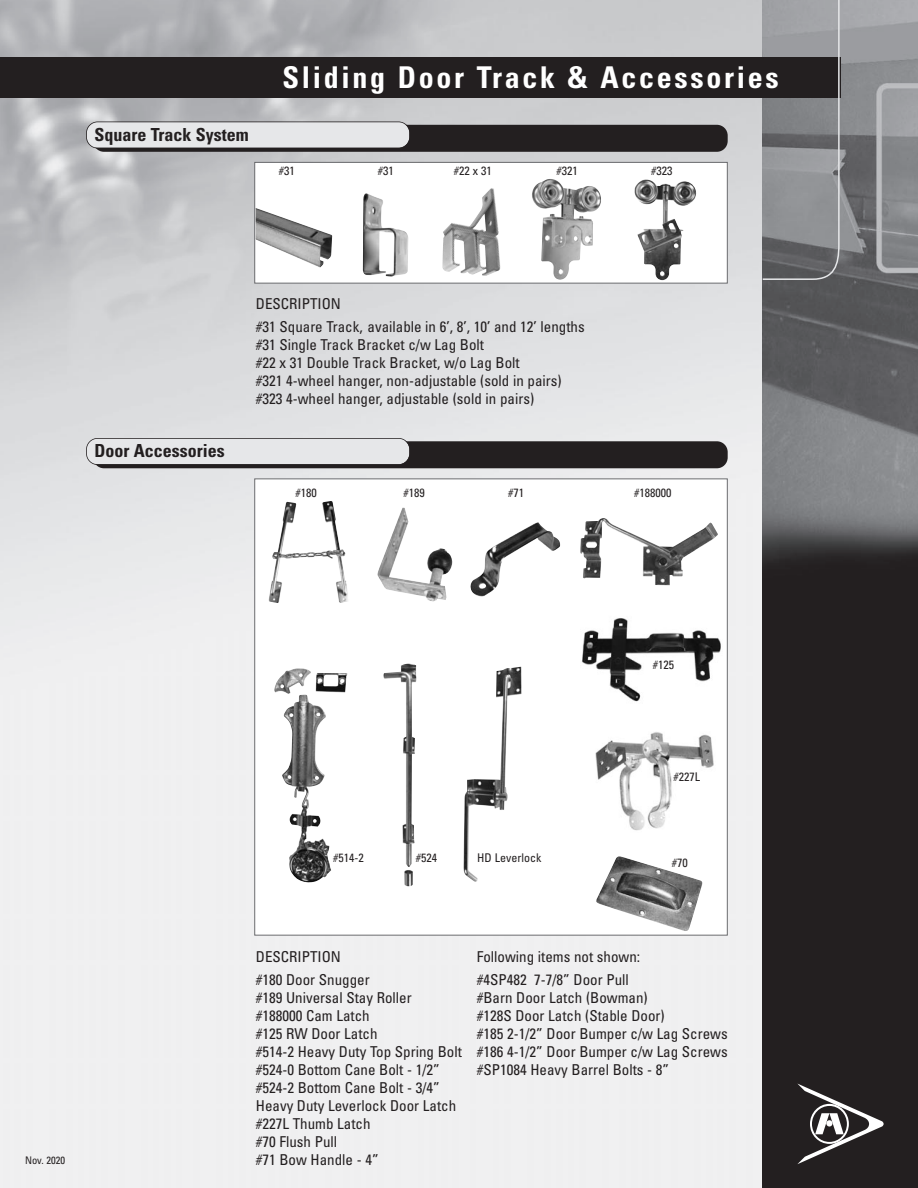
<style>
.page{position:relative;width:918px;height:1188px;background:#fff}
.page>*{position:absolute;margin:0;border:0;box-sizing:border-box;transform-origin:0 0}
.t1{font:700 condensed 30px "Univers";letter-spacing:.09em;color:#fff}
.t2{font:700 condensed 18px "Univers";color:#231f20}
.t3{font:condensed 15px "Univers";color:#231f20}
.t4{font:condensed 12px "Univers";color:#231f20}
.t5{font:condensed 10.5px "Univers";color:#231f20}
</style>
<div class="page">
<img style="left:0;top:0;width:763px;height:1188px">
<img style="left:763px;top:0;width:155px;height:1188px">
<div style="left:0;top:57px;width:840px;height:41px;background:#231f20"></div>
<svg style="left:761px;top:0;width:79px;height:281px;background:#7c7c7f"></svg>
<svg style="left:797px;top:1084px;width:87px;height:80px;background:#4b4849"></svg>
<svg style="left:826px;top:1120px;width:7px;height:7px"></svg>
<div style="left:255px;top:163px;width:472px;height:120px;background:#fff"></div>
<div style="left:254px;top:162px;width:474px;height:122px;border:1px solid #6c6d70"></div>
<div style="left:255px;top:479px;width:472px;height:456px;background:#fff"></div>
<div style="left:93px;top:125px;width:635px;height:27px;background:#231f20;border-radius:11px"></div>
<div style="left:93px;top:441px;width:635px;height:27px;background:#231f20;border-radius:11px"></div>
<div style="left:87px;top:122px;width:322px;height:26px;background:#e6e7e9;border-radius:11px"></div>
<div style="left:86px;top:122px;width:324px;height:26px;border:2px solid #231f20;border-radius:12px"></div>
<div style="left:87px;top:439px;width:322px;height:25px;background:#e6e7e9;border-radius:11px"></div>
<div style="left:86px;top:438px;width:324px;height:27px;border:2px solid #231f20;border-radius:12px"></div>
<img style="left:363px;top:193px;width:45px;height:84px">
<img style="left:580px;top:518px;width:138px;height:67px">
<img style="left:256px;top:208px;width:77px;height:60px">
<img style="left:470px;top:522px;width:90px;height:75px">
<img style="left:274px;top:668px;width:74px;height:215px">
<img style="left:634px;top:179px;width:63px;height:101px">
<img style="left:268px;top:501px;width:80px;height:102px">
<img style="left:383px;top:664px;width:33px;height:222px">
<img style="left:532px;top:179px;width:69px;height:101px">
<img style="left:442px;top:188px;width:59px;height:88px">
<img style="left:464px;top:667px;width:58px;height:215px">
<img style="left:377px;top:508px;width:75px;height:93px">
<img style="left:582px;top:618px;width:139px;height:84px">
<img style="left:595px;top:732px;width:119px;height:99px">
<img style="left:596px;top:856px;width:107px;height:75px">
<p class="t2" style="left:94px;top:128px;width:156px">Square Track System</p>
<p class="t1" style="left:282px;top:67px;width:498px">Sliding Door Track &amp; Accessories</p>
<p class="t4" style="left:279px;top:166px;width:17px">#31</p>
<p class="t4" style="left:378px;top:166px;width:17px">#31</p>
<p class="t4" style="left:454px;top:166px;width:39px">#22 x 31</p>
<p class="t4" style="left:557px;top:166px;width:23px">#321</p>
<p class="t4" style="left:651px;top:166px;width:23px">#323</p>
<p class="t2" style="left:94px;top:444px;width:132px">Door Accessories</p>
<p class="t3" style="left:256px;top:298px;width:87px">DESCRIPTION</p>
<p class="t3" style="left:256px;top:321px;width:330px">#31 Square Track, available in 6’, 8’, 10’ and 12’ lengths</p>
<p class="t3" style="left:256px;top:339px;width:230px">#31 Single Track Bracket c/w Lag Bolt</p>
<p class="t3" style="left:256px;top:357px;width:265px">#22 x 31 Double Track Bracket, w/o Lag Bolt</p>
<p class="t3" style="left:256px;top:375px;width:307px">#321 4-wheel hanger, non-adjustable (sold in pairs)</p>
<p class="t3" style="left:256px;top:393px;width:280px">#323 4-wheel hanger, adjustable (sold in pairs)</p>
<p class="t4" style="left:296px;top:488px;width:23px">#180</p>
<p class="t4" style="left:404px;top:488px;width:23px">#189</p>
<p class="t4" style="left:508px;top:488px;width:17px">#71</p>
<p class="t4" style="left:634px;top:488px;width:39px">#188000</p>
<p class="t5" style="left:25px;top:1157px;width:42px">Nov. 2020</p>
<p class="t4" style="left:653px;top:660px;width:23px">#125</p>
<p class="t4" style="left:333px;top:853px;width:32px">#514-2</p>
<p class="t4" style="left:416px;top:853px;width:23px">#524</p>
<p class="t4" style="left:477px;top:853px;width:66px">HD Leverlock</p>
<p class="t4" style="left:673px;top:773px;width:28px">#227L</p>
<p class="t4" style="left:672px;top:858px;width:17px">#70</p>
<p class="t3" style="left:256px;top:951px;width:87px">DESCRIPTION</p>
<p class="t3" style="left:256px;top:974px;width:115px">#180 Door Snugger</p>
<p class="t3" style="left:256px;top:992px;width:157px">#189 Universal Stay Roller</p>
<p class="t3" style="left:256px;top:1010px;width:115px">#188000 Cam Latch</p>
<p class="t3" style="left:256px;top:1028px;width:123px">#125 RW Door Latch</p>
<p class="t3" style="left:256px;top:1046px;width:208px">#514-2 Heavy Duty Top Spring Bolt</p>
<p class="t3" style="left:256px;top:1064px;width:186px">#524-0 Bottom Cane Bolt - 1/2”</p>
<p class="t3" style="left:256px;top:1082px;width:186px">#524-2 Bottom Cane Bolt - 3/4”</p>
<p class="t3" style="left:256px;top:1100px;width:202px">Heavy Duty Leverlock Door Latch</p>
<p class="t3" style="left:256px;top:1118px;width:116px">#227L Thumb Latch</p>
<p class="t3" style="left:256px;top:1136px;width:83px">#70 Flush Pull</p>
<p class="t3" style="left:256px;top:1154px;width:124px">#71 Bow Handle - 4”</p>
<p class="t3" style="left:477px;top:951px;width:165px">Following items not shown:</p>
<p class="t3" style="left:477px;top:974px;width:154px">#4SP482 7-7/8” Door Pull</p>
<p class="t3" style="left:477px;top:992px;width:172px">#Barn Door Latch (Bowman)</p>
<p class="t3" style="left:477px;top:1010px;width:189px">#128S Door Latch (Stable Door)</p>
<p class="t3" style="left:477px;top:1028px;width:253px">#185 2-1/2” Door Bumper c/w Lag Screws</p>
<p class="t3" style="left:477px;top:1046px;width:253px">#186 4-1/2” Door Bumper c/w Lag Screws</p>
<p class="t3" style="left:477px;top:1064px;width:194px">#SP1084 Heavy Barrel Bolts - 8”</p>
</div>
